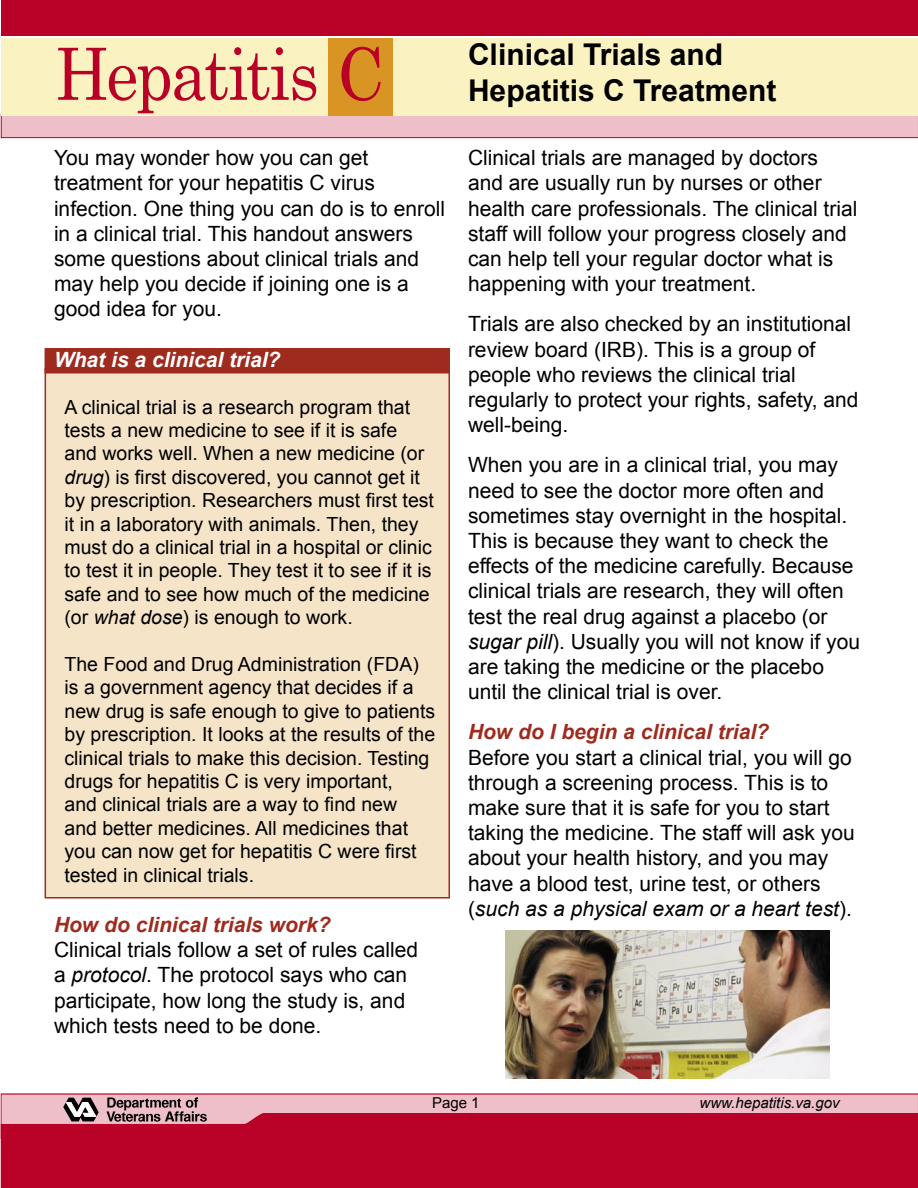
<style>
.page{position:relative;width:918px;height:1188px;background:#fff}
.page>*{position:absolute;margin:0;border:0;box-sizing:border-box;transform-origin:0 0}
.t1{font:72px "Century Schoolbook";letter-spacing:-.035em;color:#b90027;scale:.9 1}
.t2{font:700 30px "Arial";color:#000}
.t3{font:21px/25.2px "Arial";color:#000}
.t4{font:italic 700 21px "Arial";color:#9e2b1e}
.t5{font:italic 700 21px "Arial";color:#fff}
.t6{font:19.5px/23.4px "Arial";color:#000}
.t7{font:italic 15px "Arial";color:#000}
.t8{font:15px "Arial";color:#000}
.s1{font-style:italic}
</style>
<div class="page">
<div style="left:45px;top:368px;width:404px;height:530px;background:#f5e4c8"></div>
<div style="left:45px;top:368px;width:405px;height:531px;border:2px solid #9e2b1e"></div>
<div style="left:45px;top:349px;width:404px;height:24px;background:#9e2b1e"></div>
<div style="left:45px;top:348px;width:405px;height:26px;border:2px solid #9e2b1e"></div>
<img style="left:506px;top:930px;width:324px;height:148px">
<div style="left:1px;top:114px;width:917px;height:24px;background:#eebfc9"></div>
<div style="left:1px;top:114px;width:917px;height:24px;border:1px solid #b90027"></div>
<div style="left:1px;top:39px;width:917px;height:77px;background:#fbf2c1"></div>
<div style="left:1px;top:0;width:917px;height:36px;background:#b90027"></div>
<div style="left:329px;top:39px;width:64px;height:77px;background:#d89523"></div>
<div style="left:1px;top:1094px;width:917px;height:45px;background:#eebfc9"></div>
<div style="left:1px;top:1113px;width:917px;height:75px;background:#b90027"></div>
<svg style="left:63px;top:1098px;width:36px;height:23px"></svg>
<svg style="left:107px;top:1097px;width:100px;height:25px"></svg>
<p class="t1" style="left:55px;top:29px;width:367px">Hepatitis C</p>
<p class="t3" style="left:54px;top:145px;width:393px">You may wonder how you can get treatment for your hepatitis C virus infection. One thing you can do is to enroll in a clinical trial. This handout answers some questions about clinical trials and may help you decide if joining one is a good idea for you.</p>
<p class="t5" style="left:54px;top:348px;width:228px">What is a clinical trial?</p>
<p class="t6" style="left:64px;top:395px;width:371px">A clinical trial is a research program that tests a new medicine to see if it is safe and works well. When a new medicine (or <span class="s1">drug</span>) is first discovered, you cannot get it by prescription. Researchers must first test it in a laboratory with animals. Then, they must do a clinical trial in a hospital or clinic to test it in people. They test it to see if it is safe and to see how much of the medicine (or <span class="s1">what dose</span>) is enough to work.</p>
<p class="t6" style="left:64px;top:653px;width:372px">The Food and Drug Administration (FDA) is a government agency that decides if a new drug is safe enough to give to patients by prescription. It looks at the results of the clinical trials to make this decision. Testing drugs for hepatitis C is very important,<br>and clinical trials are a way to find new<br>and better medicines. All medicines that you can now get for hepatitis C were first tested in clinical trials.</p>
<p class="t4" style="left:54px;top:913px;width:278px">How do clinical trials work?</p>
<p class="t3" style="left:54px;top:937px;width:366px">Clinical trials follow a set of rules called a <span class="s1">protocol</span>. The protocol says who can participate, how long the study is, and which tests need to be done.</p>
<p class="t2" style="left:468px;top:38px;width:257px">Clinical Trials and</p>
<p class="t2" style="left:468px;top:74px;width:310px">Hepatitis C Treatment</p>
<p class="t3" style="left:468px;top:145px;width:391px">Clinical trials are managed by doctors and are usually run by nurses or other health care professionals. The clinical trial staff will follow your progress closely and can help tell your regular doctor what is happening with your treatment.</p>
<p class="t3" style="left:468px;top:312px;width:392px">Trials are also checked by an institutional review board (IRB). This is a group of people who reviews the clinical trial regularly to protect your rights, safety, and well-being.</p>
<p class="t3" style="left:468px;top:453px;width:394px">When you are in a clinical trial, you may need to see the doctor more often and sometimes stay overnight in the hospital.<br>This is because they want to check the effects of the medicine carefully. Because clinical trials are research, they will often test the real drug against a placebo (or <span class="s1">sugar pill</span>). Usually you will not know if you are taking the medicine or the placebo until the clinical trial is over.</p>
<p class="t4" style="left:468px;top:720px;width:303px">How do I begin a clinical trial?</p>
<p class="t3" style="left:468px;top:745px;width:388px">Before you start a clinical trial, you will go through a screening process. This is to make sure that it is safe for you to start taking the medicine. The staff will ask you about your health history, and you may have a blood test, urine test, or others (<span class="s1">such as a physical exam or a heart test</span>).</p>
<p class="t8" style="left:432px;top:1095px;width:49px">Page 1</p>
<p class="t7" style="left:700px;top:1095px;width:142px">www.hepatitis.va.gov</p>
</div>
